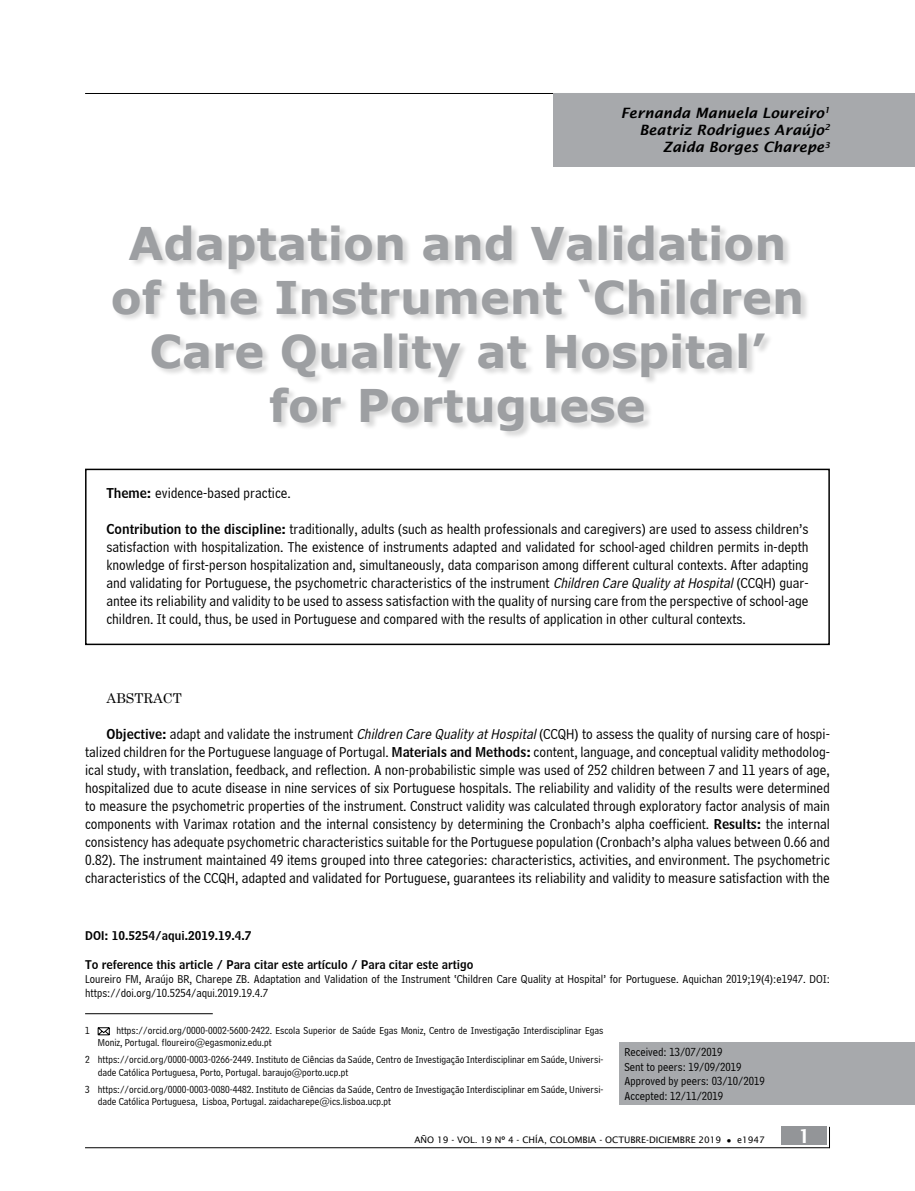
<style>
.page{position:relative;width:915px;height:1191px;background:#fff}
.page>*{position:absolute;margin:0;border:0;box-sizing:border-box;transform-origin:0 0}
.t1{font:700 45px/54px "MS Reference Sans Serif";color:#9d9fa2;text-align:center}
.t2{font:600 19.5px "Lucida Sans";color:#fff}
.t3{font:15px/18px "Bell Centennial BT Address";color:#000;text-align:justify}
.t4{font:italic 600 14.25px/17.1px "Lucida Sans";color:#000;text-align:right}
.t5{font:13.5px "Century Schoolbook";color:#000}
.t6{font:12px/14.4px "Bell Centennial BT Address";color:#000}
.t7{font:12px "Bell Centennial BT Name And Number";color:#000}
.t8{font:10.5px/12.6px "Bell Centennial BT Address";color:#000}
.t9{font:9px "Lucida Sans";color:#000}
.s1{font-family:"Bell Centennial BT Name And Number";font-size:13.5px}
.s2{font-style:italic}
</style>
<div class="page">
<div style="left:781px;top:1126px;width:45px;height:19px;background:#939598"></div>
<hr style="left:85px;top:1147px;width:744px;height:1px;background:#000">
<hr style="left:85px;top:93px;width:744px;height:1px;background:#000">
<div style="left:85px;top:468px;width:744px;height:177px;border:2px solid #000"></div>
<div style="left:619px;top:1042px;width:295px;height:62px;background:#a7a9ac"></div>
<div style="left:553px;top:93px;width:361px;height:74px;background:#a7a9ac"></div>
<div style="left:112px;top:225px;width:697px;height:214px;background:#000;opacity:.15"></div>
<svg style="left:97px;top:1027px;width:13px;height:8px"></svg>
<hr style="left:85px;top:1013px;width:128px;height:1px;background:#000">
<p class="t4" style="left:620px;top:104px;width:211px">Fernanda Manuela Loureiro<sup>1<br></sup>Beatriz Rodrigues Araújo<sup>2<br></sup>Zaida Borges Charepe<sup>3</sup></p>
<h1 class="t1" style="left:111px;top:215px;width:694px">Adaptation and Validation of the Instrument ‘Children<br>Care Quality at Hospital’ for Portuguese</h1>
<p class="t3" style="left:106px;top:484px;width:186px"><span class="s1">Theme:</span> evidence-based practice.</p>
<p class="t3" style="left:106px;top:520px;width:703px"><span class="s1">Contribution to the discipline:</span> traditionally, adults (such as health professionals and caregivers) are used to assess children’s satisfaction with hospitalization. The existence of instruments adapted and validated for school-aged children permits in-depth knowledge of first-person hospitalization and, simultaneously, data comparison among different cultural contexts. After adapting and validating for Portuguese, the psychometric characteristics of the instrument <span class="s2">ChildrenCareQualityatHospital</span>(CCQH) guar&shy;antee its reliability and validity to be used to assess satisfaction with the quality of nursing care from the perspective of school-age children. It could, thus, be used in Portuguese and compared with the results of application in other cultural contexts.</p>
<p class="t5" style="left:106px;top:686px;width:77px">ABSTRACT</p>
<p class="t3" style="left:85px;top:724px;width:746px;text-indent:21px"><span class="s1">Objective:</span> adapt and validate the instrument <span class="s2">ChildrenCareQualityatHospital</span>(CCQH) to assess the quality of nursing care of hospi&shy;talized children for the Portuguese language of Portugal. <span class="s1">Materials and Methods:</span> content, language, and conceptual validity methodolog&shy;ical study, with translation, feedback, and reflection. A non-probabilistic simple was used of 252 children between 7 and 11 years of age, hospitalized due to acute disease in nine services of six Portuguese hospitals. The reliability and validity of the results were determined to measure the psychometric properties of the instrument. Construct validity was calculated through exploratory factor analysis of main components with Varimax rotation and the internal consistency by determining the Cronbach’s alpha coefficient. <span class="s1">Results:</span> the internal consistency has adequate psychometric characteristics suitable for the Portuguese population (Cronbach’s alpha values between 0.66 and 0.82). The instrument maintained 49 items grouped into three categories: characteristics, activities, and environment. The psychometric characteristics of the CCQH, adapted and validated for Portuguese, guarantees its reliability and validity to measure satisfaction with the</p>
<p class="t7" style="left:85px;top:927px;width:168px">DOI: 10.5254/aqui.2019.19.4.7</p>
<p class="t7" style="left:85px;top:956px;width:389px">To reference this article / Para citar este artículo / Para citar este artigo</p>
<p class="t6" style="left:85px;top:971px;width:746px">Loureiro FM, Araújo BR, Charepe ZB. Adaptation and Validation of the Instrument ‘Children Care Quality at Hospital’ for Portuguese. Aquichan 2019;19(4):e1947. DOI: https://doi.org/10.5254/aqui.2019.19.4.7</p>
<p class="t8" style="left:85px;top:1023px;width:6px">1</p>
<p class="t8" style="left:98px;top:1023px;width:507px;text-indent:19px">https://orcid.org/0000-0002-5600-2422. Escola Superior de Saúde Egas Moniz, Centro de Investigação Interdisciplinar Egas<br>Moniz, Portugal. floureiro@egasmoniz.edu.pt</p>
<p class="t8" style="left:98px;top:1053px;width:507px;text-indent:-13px">2 https://orcid.org/0000-0003-0266-2449. Instituto de Ciências da Saúde, Centro de Investigação Interdisciplinar em Saúde, Universi&shy;dade Católica Portuguesa, Porto, Portugal. baraujo@porto.ucp.pt</p>
<p class="t8" style="left:98px;top:1082px;width:507px;text-indent:-13px">3 https://orcid.org/0000-0003-0080-4482. Instituto de Ciências da Saúde, Centro de Investigação Interdisciplinar em Saúde, Universi&shy;dade Católica Portuguesa, Lisboa, Portugal. zaidacharepe@ics.lisboa.ucp.pt</p>
<p class="t6" style="left:624px;top:1045px;width:142px">Received: 13/07/2019<br>Sent to peers: 19/09/2019<br>Approved by peers: 03/10/2019<br>Accepted: 12/11/2019</p>
<p class="t9" style="left:414px;top:1135px;width:352px">AÑO 19 - VOL. 19 Nº 4 - CHÍA, COLOMBIA - OCTUBRE-DICIEMBRE 2019 ● e1947</p>
<h2 class="t2" style="left:797px;top:1125px;width:14px">1</h2>
</div>
